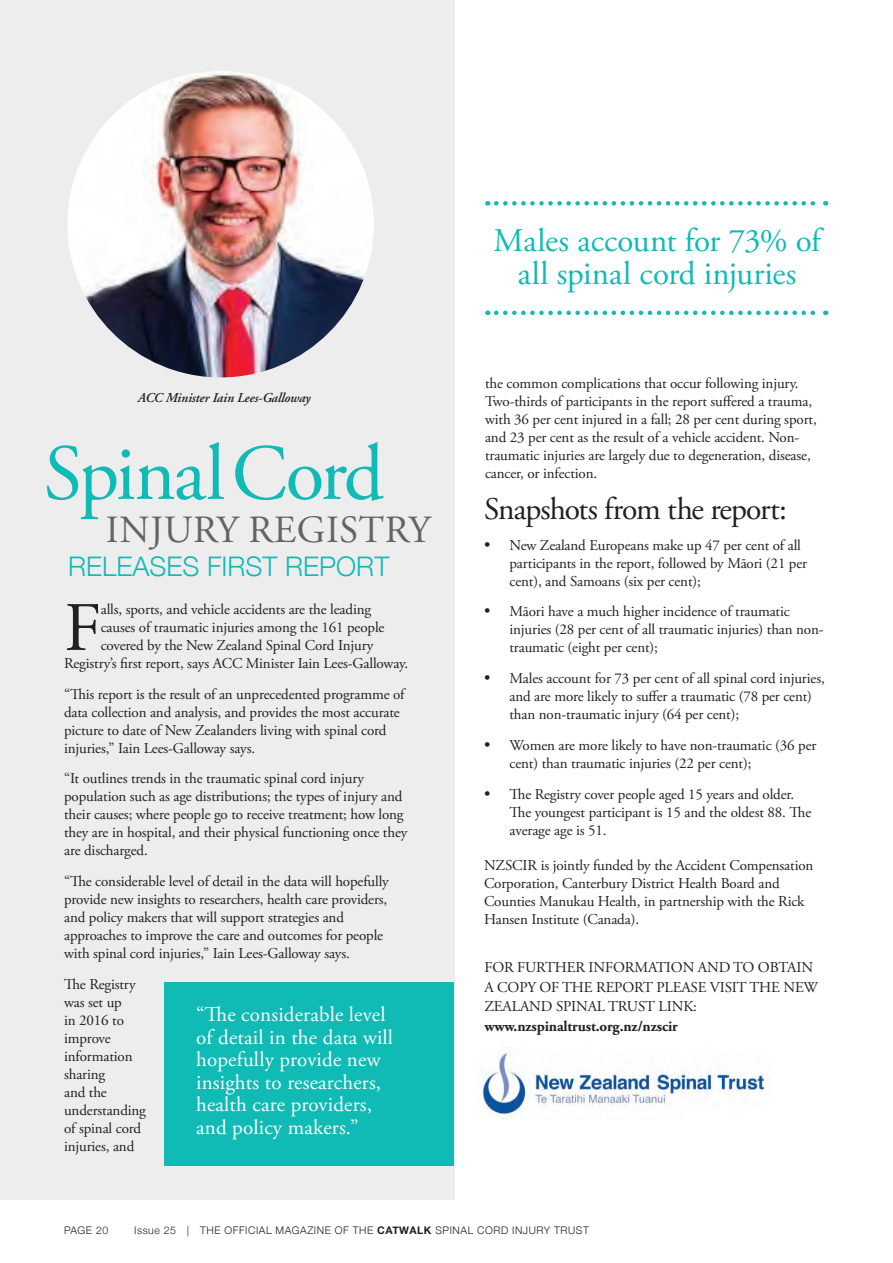
<style>
.page{position:relative;width:893px;height:1263px;background:#fff}
.page>*{position:absolute;margin:0;border:0;box-sizing:border-box;transform-origin:0 0}
.body_para{font:79.2px "Adobe Garamond Pro";letter-spacing:-.035em;color:#10bab5}
.Body{font:69.3px "Adobe Garamond Pro";color:#231f20}
.body_para-2{font:38.4px "Adobe Garamond Pro";letter-spacing:.015em;color:#636366}
.body_para-3{font:33px/33px "Adobe Garamond Pro";color:#10bab5;text-align:center}
.Body-2{font:31.5px "Adobe Garamond Pro";letter-spacing:-.03em;color:#231f20}
.body_para-4{font:300 27px "Helvetica Neue";color:#10bab5}
.t1{font:21px/22.5px "Adobe Garamond Pro";letter-spacing:.01em;color:#fff}
.Body-3{font:15px/18px "Adobe Garamond Pro";letter-spacing:-.01em;color:#231f20}
.t2{font:italic 600 13.5px "Adobe Garamond";letter-spacing:-.01em;color:#231f20}
.t3{font:300 10.5px "Helvetica Neue";letter-spacing:.05em;color:#231f20}
.s1{font-size:16.5px}
.s2{font-weight:700}
</style>
<div class="page">
<div style="left:0;top:0;width:454px;height:1199px;background:#ededee"></div>
<div style="left:165px;top:982px;width:289px;height:183px;background:#10bab5"></div>
<img style="left:67px;top:71px;width:307px;height:306px;border-radius:153px">
<svg style="left:496px;top:201px;width:330px;height:5px"></svg>
<svg style="left:496px;top:311px;width:330px;height:4px"></svg>
<img style="left:482px;top:1047px;width:289px;height:72px">
<p class="t2" style="left:138px;top:390px;width:174px">ACC Minister Iain Lees-Galloway</p>
<p class="body_para" style="left:44px;top:426px;width:342px">Spinal Cord</p>
<p class="body_para-2" style="left:106px;top:507px;width:326px">INJURY REGISTRY</p>
<p class="body_para-4" style="left:68px;top:545px;width:323px">RELEASES FIRST REPORT</p>
<p class="Body" style="left:64px;top:586px;width:39px">F</p>
<p class="Body-3" style="left:101px;top:601px;width:272px">alls, sports, and vehicle accidents are the leading</p>
<p class="Body-3" style="left:101px;top:619px;width:285px">causes of traumatic injuries among the 161 people</p>
<p class="Body-3" style="left:101px;top:637px;width:274px">covered by the New Zealand Spinal Cord Injury</p>
<p class="Body-3" style="left:64px;top:655px;width:346px">Registry’s first report, says ACC Minister Iain Lees-Galloway.</p>
<p class="Body-3" style="left:64px;top:685px;width:342px">“This report is the result of an unprecedented programme of data collection and analysis, and provides the most accurate picture to date of New Zealanders living with spinal cord injuries,” Iain Lees-Galloway says.</p>
<p class="Body-3" style="left:64px;top:770px;width:345px">“It outlines trends in the traumatic spinal cord injury population such as age distributions; the types of injury and their causes; where people go to receive treatment; how long they are in hospital, and their physical functioning once they are discharged.</p>
<p class="Body-3" style="left:64px;top:873px;width:326px">“The considerable level of detail in the data will hopefully provide new insights to researchers, health care providers, and policy makers that will support strategies and approaches to improve the care and outcomes for people with spinal cord injuries,” Iain Lees-Galloway says.</p>
<p class="Body-3" style="left:64px;top:976px;width:83px">The Registry was set up<br>in 2016 to improve information sharing<br>and the understanding of spinal cord injuries, and</p>
<p class="t1" style="left:196px;top:1004px;width:199px">“The considerable level of detail in the data will hopefully provide new insights to researchers, health care providers, and policy makers.”</p>
<p class="body_para-3" style="left:493px;top:225px;width:329px">Males account for 73% of all spinal cord injuries</p>
<p class="Body-3" style="left:485px;top:375px;width:333px">the common complications that occur following injury.<br>Two-thirds of participants in the report suffered a trauma, with 36 per cent injured in a fall; 28 per cent during sport, and 23 per cent as the result of a vehicle accident. Non&shy;traumatic injuries are largely due to degeneration, disease, cancer, or infection.</p>
<p class="Body-2" style="left:484px;top:490px;width:304px">Snapshots from the report:</p>
<p class="Body-3" style="left:509px;top:536px;width:299px;text-indent:-26px"><span class="s1">•</span> New Zealand Europeans make up 47 per cent of all participants in the report, followed by Māori (21 per cent), and Samoans (six per cent);</p>
<p class="Body-3" style="left:509px;top:603px;width:316px;text-indent:-26px"><span class="s1">•</span> Māori have a much higher incidence of traumatic injuries (28 per cent of all traumatic injuries) than non&shy;traumatic (eight per cent);</p>
<p class="Body-3" style="left:509px;top:670px;width:317px;text-indent:-26px"><span class="s1">•</span> Males account for 73 per cent of all spinal cord injuries, and are more likely to suffer a traumatic (78 per cent) than non-traumatic injury (64 per cent);</p>
<p class="Body-3" style="left:509px;top:737px;width:308px;text-indent:-26px"><span class="s1">•</span> Women are more likely to have non-traumatic (36 per cent) than traumatic injuries (22 per cent);</p>
<p class="Body-3" style="left:509px;top:785px;width:303px;text-indent:-26px"><span class="s1">•</span> The Registry cover people aged 15 years and older.<br>The youngest participant is 15 and the oldest 88. The average age is 51.</p>
<p class="Body-3" style="left:484px;top:856px;width:331px">NZSCIR is jointly funded by the Accident Compensation Corporation, Canterbury District Health Board and Counties Manukau Health, in partnership with the Rick Hansen Institute (Canada).</p>
<p class="Body-3" style="left:484px;top:958px;width:335px;line-height:19.5px">FOR FURTHER INFORMATION AND TO OBTAIN A COPY OF THE REPORT PLEASE VISIT THE NEW ZEALAND SPINAL TRUST LINK: <span class="s2">www.nzspinaltrust.org.nz/nzscir</span></p>
<p class="t3" style="left:64px;top:1222px;width:46px">PAGE 20</p>
<p class="t3" style="left:134px;top:1222px;width:456px">Issue 25 | THE OFFICIAL MAGAZINE OF THE <span class="s2">CATWALK</span> SPINAL CORD INJURY TRUST</p>
</div>
